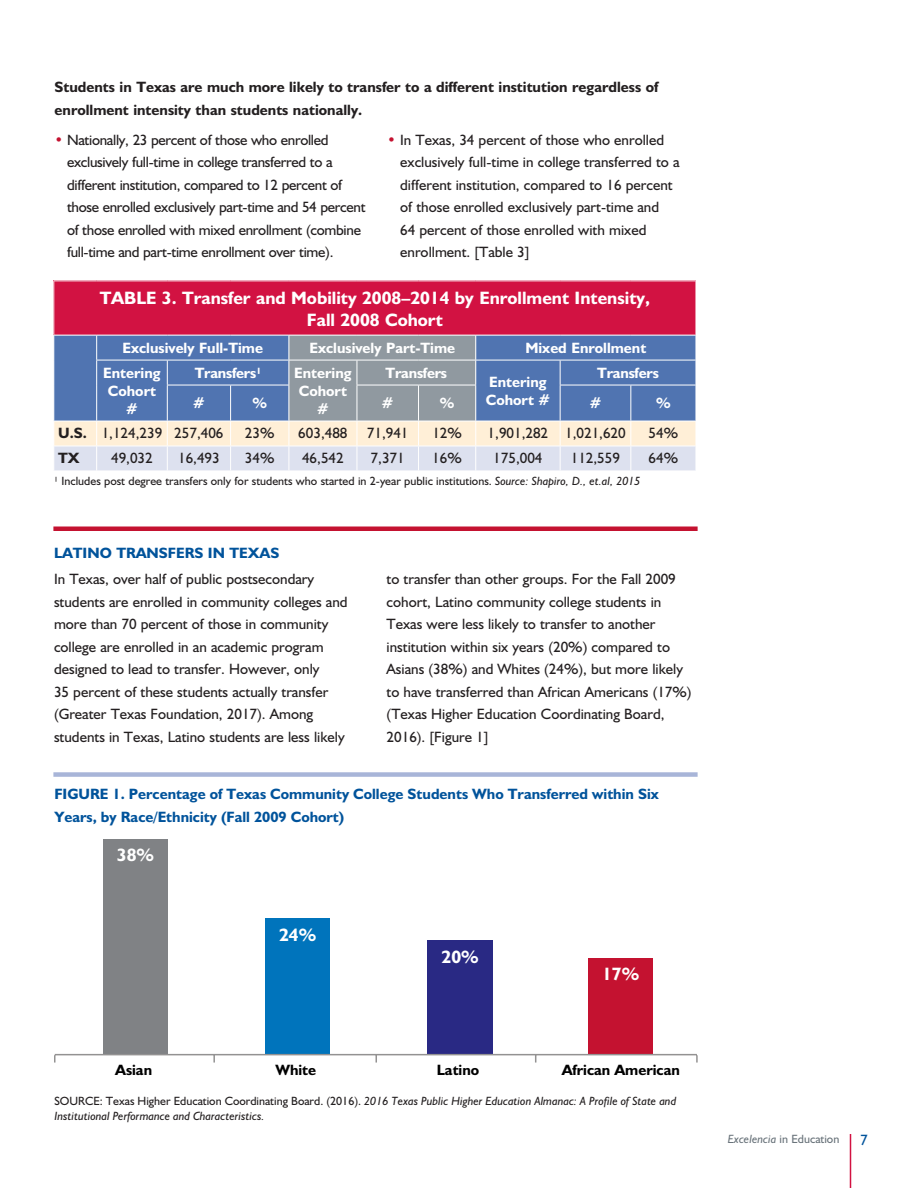
<style>
.page{position:relative;width:918px;height:1188px;background:#fff}
.page>*{position:absolute;margin:0;border:0;box-sizing:border-box;transform-origin:0 0}
.t1{font:700 18px/22.5px "Humanist 521 BT";color:#fff;text-align:center}
.t2{font:15px/22.5px "Humanist 521 BT";color:#231f20}
.t3{font:15px/22.5px "Humanist 521 BT";letter-spacing:-.02em;color:#231f20}
.t4{font:700 15px/18px "Humanist 521 BT";color:#fff;text-align:center}
.t5{font:700 15px/22.5px "Humanist 521 BT";color:#00539b}
.t6{font:700 15px/22.5px "Humanist 521 BT";color:#231f20}
.t7{font:700 15px "Humanist 521 BT";color:#010101}
.t8{font:15px "Humanist 521 BT";color:#00539b}
.t9{font:italic 12px/15px "Humanist 521 BT";color:#231f20}
.t10{font:12px "Humanist 521 BT";color:#231f20}
.t11{font:12px "Humanist 521 BT";color:#6a747b}
.s1{color:#c41230}
.s2{font-weight:700}
.s3{font-style:italic}
.s4{font-style:normal}
</style>
<div class="page">
<hr style="left:850px;top:1134px;width:1px;height:54px;background:#d21242">
<div style="left:103px;top:839px;width:65px;height:216px;background:#808285"></div>
<div style="left:266px;top:919px;width:64px;height:136px;background:#0074bc"></div>
<div style="left:589px;top:958px;width:64px;height:97px;background:#c41230"></div>
<div style="left:427px;top:940px;width:66px;height:115px;background:#292984"></div>
<hr style="left:55px;top:1054px;width:642px;height:1px;background:#939292">
<svg style="left:54px;top:1055px;width:2px;height:8px"></svg>
<svg style="left:213px;top:1055px;width:2px;height:8px"></svg>
<svg style="left:696px;top:1055px;width:2px;height:8px"></svg>
<div style="left:53px;top:526px;width:645px;height:5px;background:#c41230"></div>
<div style="left:53px;top:772px;width:645px;height:5px;background:#a8b5d8"></div>
<div style="left:54px;top:281px;width:642px;height:54px;background:#d21242"></div>
<svg style="left:53px;top:335px;width:643px;height:136px;background:#9aa9c3"></svg>
<p class="t6" style="left:55px;top:76px;width:605px">Students in Texas are much more likely to transfer to a different institution regardless of enrollment intensity than students nationally.</p>
<p class="t3" style="left:67px;top:128px;width:300px;text-indent:-12px"><span class="s1">•</span> Nationally, 23 percent of those who enrolled exclusively full-time in college transferred to a different institution, compared to 12 percent of those enrolled exclusively part-time and 54 percent of those enrolled with mixed enrollment (combine full-time and part-time enrollment over time).</p>
<p class="t2" style="left:400px;top:128px;width:281px;text-indent:-13px"><span class="s1">•</span> In Texas, 34 percent of those who enrolled exclusively full-time in college transferred to a different institution, compared to 16 percent of those enrolled exclusively part-time and<br>64 percent of those enrolled with mixed enrollment. [Table 3]</p>
<p class="t1" style="left:100px;top:286px;width:552px">TABLE 3. Transfer and Mobility 2008–2014 by Enrollment Intensity,<br>Fall 2008 Cohort</p>
<p class="t4" style="left:123px;top:338px;width:142px">Exclusively Full-Time</p>
<p class="t4" style="left:309px;top:338px;width:147px">Exclusively Part-Time</p>
<p class="t4" style="left:525px;top:338px;width:122px">Mixed Enrollment</p>
<p class="t4" style="left:103px;top:363px;width:59px">Entering<br>Cohort #</p>
<p class="t4" style="left:195px;top:363px;width:68px">Transfers¹</p>
<p class="t4" style="left:294px;top:363px;width:59px">Entering<br>Cohort #</p>
<p class="t4" style="left:386px;top:363px;width:63px">Transfers</p>
<p class="t4" style="left:597px;top:363px;width:63px">Transfers</p>
<p class="t4" style="left:486px;top:372px;width:66px;text-align:left">Entering<br>Cohort #</p>
<p class="t4" style="left:193px;top:394px;width:13px">#</p>
<p class="t4" style="left:252px;top:394px;width:16px">%</p>
<p class="t4" style="left:382px;top:394px;width:13px">#</p>
<p class="t4" style="left:440px;top:394px;width:16px">%</p>
<p class="t4" style="left:590px;top:394px;width:13px">#</p>
<p class="t4" style="left:656px;top:394px;width:16px">%</p>
<p class="t2" style="left:58px;top:422px;width:167px"><span class="s2">U.S.</span> 1,124,239 257,406</p>
<p class="t2" style="left:245px;top:422px;width:31px">23%</p>
<p class="t2" style="left:298px;top:422px;width:51px">603,488</p>
<p class="t2" style="left:367px;top:422px;width:43px">71,941</p>
<p class="t2" style="left:432px;top:422px;width:31px">12%</p>
<p class="t2" style="left:488px;top:422px;width:140px">1,901,282 1,021,620</p>
<p class="t2" style="left:649px;top:422px;width:31px">54%</p>
<p class="t6" style="left:58px;top:447px;width:23px">TX</p>
<p class="t2" style="left:111px;top:447px;width:43px">49,032</p>
<p class="t2" style="left:178px;top:447px;width:43px">16,493</p>
<p class="t2" style="left:245px;top:447px;width:31px">34%</p>
<p class="t2" style="left:302px;top:447px;width:43px">46,542</p>
<p class="t2" style="left:371px;top:447px;width:36px">7,371</p>
<p class="t2" style="left:432px;top:447px;width:31px">16%</p>
<p class="t2" style="left:493px;top:447px;width:51px">175,004</p>
<p class="t2" style="left:571px;top:447px;width:51px">112,559</p>
<p class="t2" style="left:649px;top:447px;width:31px">64%</p>
<p class="t10" style="left:54px;top:473px;width:588px">¹ Includes post degree transfers only for students who started in 2-year public institutions. <span class="s3">Source: Shapiro, D., et.al, 2015</span></p>
<p class="t5" style="left:54px;top:542px;width:227px">LATINO TRANSFERS IN TEXAS</p>
<p class="t2" style="left:54px;top:568px;width:295px">In Texas, over half of public postsecondary students are enrolled in community colleges and more than 70 percent of those in community college are enrolled in an academic program designed to lead to transfer. However, only<br>35 percent of these students actually transfer (Greater Texas Foundation, 2017). Among students in Texas, Latino students are less likely</p>
<p class="t2" style="left:387px;top:568px;width:307px">to transfer than other groups. For the Fall 2009 cohort, Latino community college students in Texas were less likely to transfer to another institution within six years (20%) compared to Asians (38%) and Whites (24%), but more likely to have transferred than African Americans (17%) (Texas Higher Education Coordinating Board, 2016). [Figure 1]</p>
<p class="t5" style="left:54px;top:782px;width:606px">FIGURE 1. Percentage of Texas Community College Students Who Transferred within Six<br>Years, by Race/Ethnicity (Fall 2009 Cohort)</p>
<p class="t1" style="left:117px;top:843px;width:39px">38%</p>
<p class="t1" style="left:279px;top:923px;width:39px">24%</p>
<p class="t1" style="left:442px;top:945px;width:39px">20%</p>
<p class="t1" style="left:602px;top:962px;width:39px">17%</p>
<p class="t7" style="left:115px;top:1061px;width:38px">Asian</p>
<p class="t7" style="left:275px;top:1061px;width:42px">White</p>
<p class="t7" style="left:437px;top:1061px;width:44px">Latino</p>
<p class="t7" style="left:562px;top:1061px;width:120px">African American</p>
<p class="t9" style="left:54px;top:1094px;width:623px"><span class="s4">SOURCE: Texas Higher Education Coordinating Board. (2016).</span> 2016 Texas Public Higher Education Almanac: A Profile of State and<br>Institutional Performance and Characteristics.</p>
<p class="t11" style="left:728px;top:1132px;width:113px"><span class="s3">Excelencia</span> in Education</p>
<p class="t8" style="left:860px;top:1131px;width:9px">7</p>
</div>
